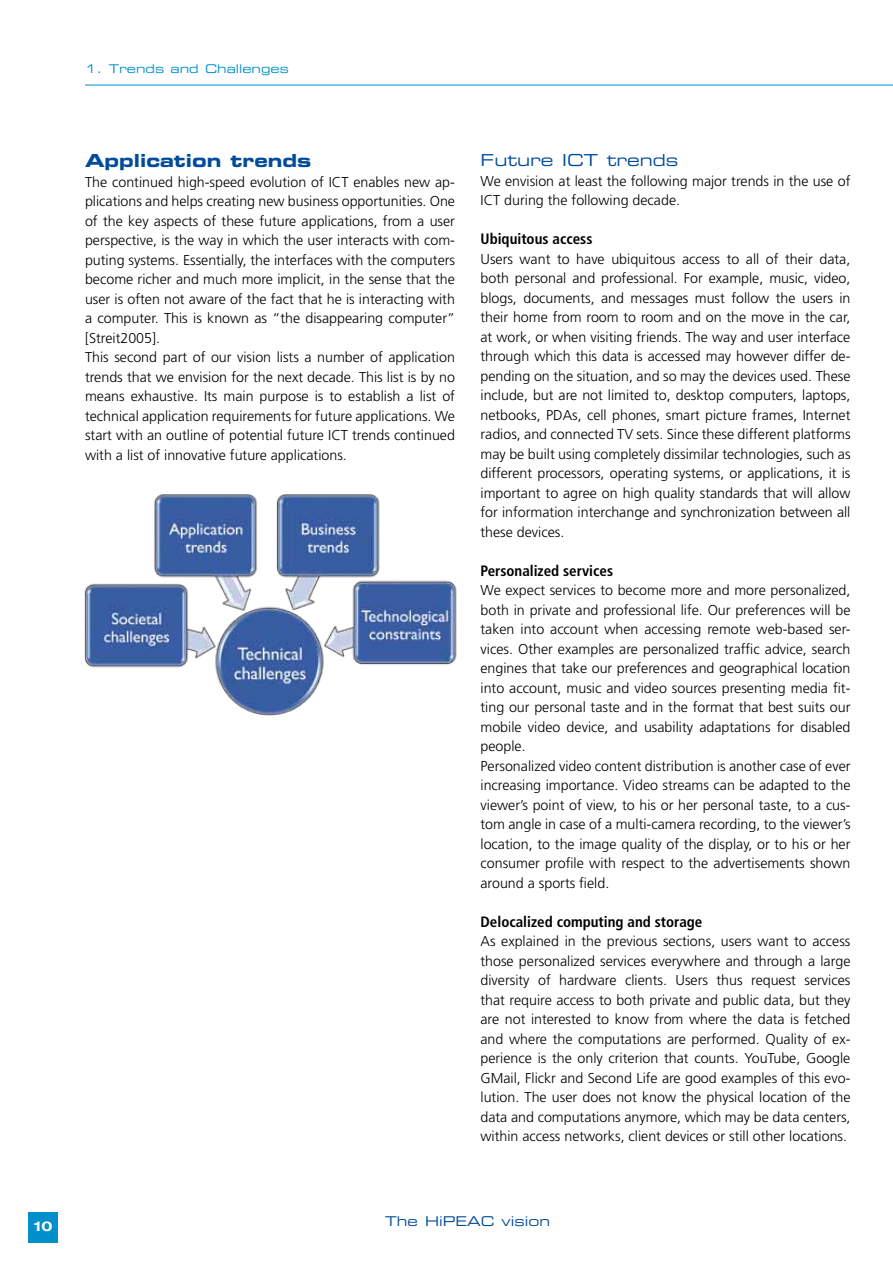
<style>
.page{position:relative;width:893px;height:1263px;background:#fff}
.page>*{position:absolute;margin:0;border:0;box-sizing:border-box;transform-origin:0 0}
.t1{font:18px "Eurostile Bold Extended Two";color:#004c98}
.t2{font:16.5px "Eurostile Extended Two";color:#004c98}
.t3{font:700 condensed 15px "Frutiger";color:#000}
.t4{font:300 14.25px/19.5px "Frutiger";color:#000}
.t5{font:13.5px "Eurostile Extended Two";color:#004c98}
.t6{font:700 expanded 13.5px "Helvetica Neue";color:#fff}
.t7{font:12px "Eurostile Extended Two";color:#008fcb}
</style>
<div class="page">
<div style="left:28px;top:1212px;width:29px;height:30px;background:#008fcb"></div>
<hr style="left:85px;top:85px;width:807px;height:1px;background:#008fcb">
<img style="left:84px;top:494px;width:373px;height:221px">
<p class="t6" style="left:34px;top:1218px;width:20px">10</p>
<p class="t7" style="left:85px;top:60px;width:205px">1. Trends and Challenges</p>
<p class="t1" style="left:85px;top:148px;width:228px">Application trends</p>
<p class="t4" style="left:85px;top:172px;width:372px">The continued high-speed evolution of ICT enables new ap&shy;plications and helps creating new business opportunities. One of the key aspects of these future applications, from a user perspective, is the way in which the user interacts with com&shy;puting systems. Essentially, the interfaces with the computers become richer and much more implicit, in the sense that the user is often not aware of the fact that he is interacting with a computer. This is known as “the disappearing computer” [Streit2005].<br>This second part of our vision lists a number of application trends that we envision for the next decade. This list is by no means exhaustive. Its main purpose is to establish a list of technical application requirements for future applications. We start with an outline of potential future ICT trends continued with a list of innovative future applications.</p>
<p class="t2" style="left:480px;top:149px;width:200px">Future ICT trends</p>
<p class="t4" style="left:480px;top:171px;width:371px">We envision at least the following major trends in the use of<br>ICT during the following decade.</p>
<p class="t3" style="left:480px;top:230px;width:113px">Ubiquitous access</p>
<p class="t4" style="left:480px;top:249px;width:372px;text-align:justify">Users want to have ubiquitous access to all of their data, both personal and professional. For example, music, video, blogs, documents, and messages must follow the users in their home from room to room and on the move in the car, at work, or when visiting friends. The way and user interface through which this data is accessed may however differ de&shy;pending on the situation, and so may the devices used. These include, but are not limited to, desktop computers, laptops, netbooks, PDAs, cell phones, smart picture frames, Internet radios, and connected TV sets. Since these different platforms may be built using completely dissimilar technologies, such as different processors, operating systems, or applications, it is important to agree on high quality standards that will allow for information interchange and synchronization between all these devices.</p>
<p class="t3" style="left:480px;top:561px;width:134px">Personalized services</p>
<p class="t4" style="left:480px;top:581px;width:372px">We expect services to become more and more personalized, both in private and professional life. Our preferences will be taken into account when accessing remote web-based ser&shy;vices. Other examples are personalized traffic advice, search engines that take our preferences and geographical location into account, music and video sources presenting media fit&shy;ting our personal taste and in the format that best suits our mobile video device, and usability adaptations for disabled people.<br>Personalized video content distribution is another case of ever increasing importance. Video streams can be adapted to the viewer’s point of view, to his or her personal taste, to a cus&shy;tom angle in case of a multi-camera recording, to the viewer’s location, to the image quality of the display, or to his or her consumer profile with respect to the advertisements shown around a sports field.</p>
<p class="t3" style="left:480px;top:912px;width:223px">Delocalized computing and storage</p>
<p class="t4" style="left:480px;top:932px;width:372px;text-align:justify">As explained in the previous sections, users want to access those personalized services everywhere and through a large diversity of hardware clients. Users thus request services that require access to both private and public data, but they are not interested to know from where the data is fetched and where the computations are performed. Quality of ex&shy;perience is the only criterion that counts. YouTube, Google GMail, Flickr and Second Life are good examples of this evo&shy;lution. The user does not know the physical location of the data and computations anymore, which may be data centers, within access networks, client devices or still other locations.</p>
<p class="t5" style="left:385px;top:1212px;width:167px">The HiPEAC vision</p>
</div>
